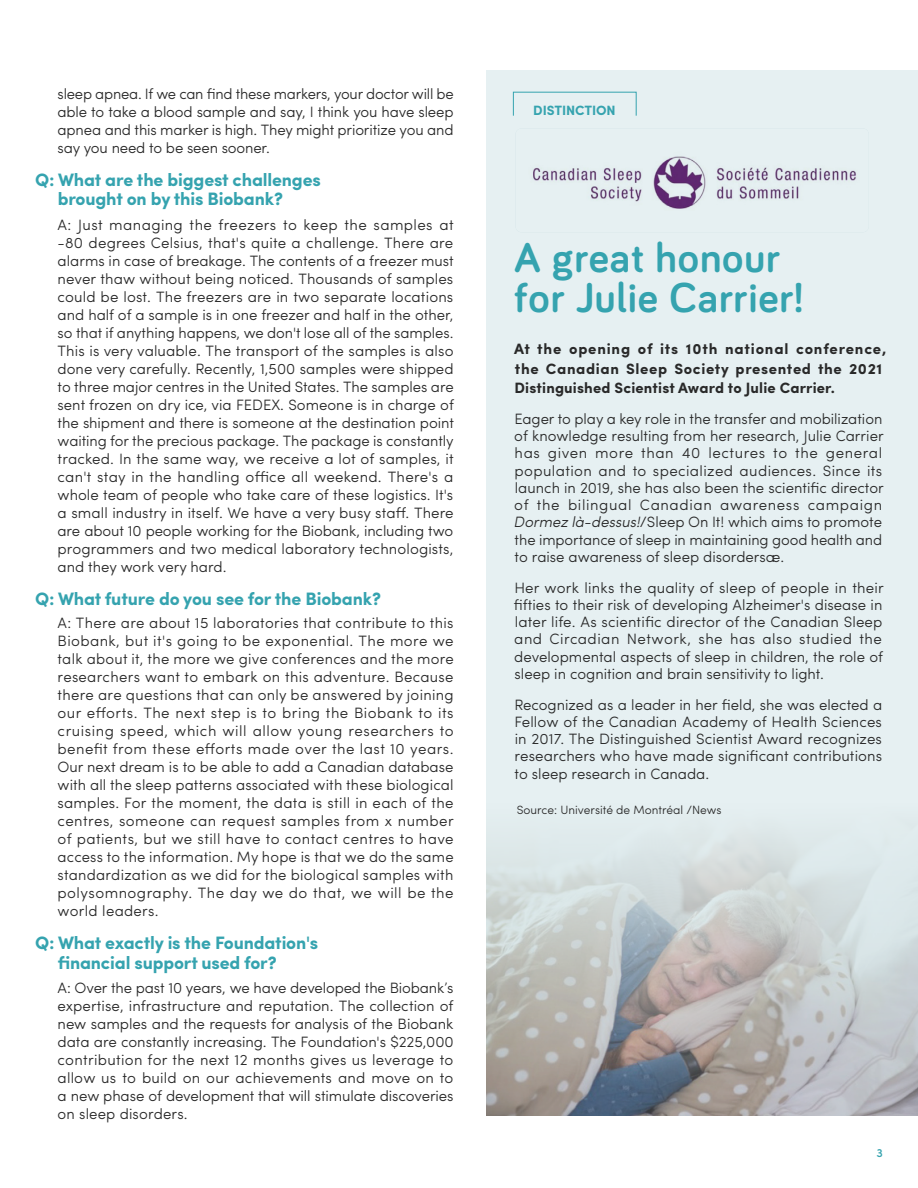
<style>
.page{position:relative;width:918px;height:1188px;background:#fff}
.page>*{position:absolute;margin:0;border:0;box-sizing:border-box;transform-origin:0 0}
.t1{font:700 42.9px/40px "Bariol";letter-spacing:.02em;color:#35a3af}
.t2{font:700 18px/19.5px "Sofia Pro";letter-spacing:-.01em;color:#35a3af}
.t3{font:300 15px/18px "Sofia Pro";color:#292929;text-align:justify}
.t4{font:700 15px/19.5px "Sofia Pro";letter-spacing:.04em;color:#292929}
.t5{font:700 13.5px "Sofia Pro";letter-spacing:-.01em;color:#35a3af}
.t6{font:300 12px "Sofia Pro";color:#292929}
.t7{font:500 12px "Sofia Pro";color:#35a3af}
.s1{font-style:italic}
</style>
<div class="page">
<div style="left:486px;top:70px;width:432px;height:1046px;background:#e6f0f2"></div>
<div style="left:513px;top:92px;width:124px;height:24px;border:1px solid #35a3af"></div>
<img style="left:533px;top:156px;width:323px;height:53px">
<img style="left:486px;top:834px;width:432px;height:282px">
<p class="t3" style="left:58px;top:84px;width:398px">sleep apnea. If we can find these markers, your doctor will be able to take a blood sample and say, I think you have sleep apnea and this marker is high. They might prioritize you and say you need to be seen sooner.</p>
<p class="t2" style="left:58px;top:169px;width:265px;text-indent:-23px">Q: What are the biggest challenges brought on by this Biobank?</p>
<p class="t3" style="left:58px;top:215px;width:398px">A: Just managing the freezers to keep the samples at -80 degrees Celsius, that's quite a challenge. There are alarms in case of breakage. The contents of a freezer must never thaw without being noticed. Thousands of samples could be lost. The freezers are in two separate locations and half of a sample is in one freezer and half in the other, so that if anything happens, we don't lose all of the samples.<br>This is very valuable. The transport of the samples is also done very carefully. Recently, 1,500 samples were shipped to three major centres in the United States. The samples are sent frozen on dry ice, via FEDEX. Someone is in charge of the shipment and there is someone at the destination point waiting for the precious package. The package is constantly tracked. In the same way, we receive a lot of samples, it can't stay in the handling office all weekend. There's a whole team of people who take care of these logistics. It's a small industry in itself. We have a very busy staff. There are about 10 people working for the Biobank, including two programmers and two medical laboratory technologists, and they work very hard.</p>
<p class="t2" style="left:35px;top:588px;width:347px">Q: What future do you see for the Biobank?</p>
<p class="t3" style="left:58px;top:613px;width:398px">A: There are about 15 laboratories that contribute to this Biobank, but it's going to be exponential. The more we talk about it, the more we give conferences and the more researchers want to embark on this adventure. Because there are questions that can only be answered by joining our efforts. The next step is to bring the Biobank to its cruising speed, which will allow young researchers to benefit from these efforts made over the last 10 years.<br>Our next dream is to be able to add a Canadian database with all the sleep patterns associated with these biological samples. For the moment, the data is still in each of the centres, someone can request samples from x number of patients, but we still have to contact centres to have access to the information. My hope is that we do the same standardization as we did for the biological samples with polysomnography. The day we do that, we will be the world leaders.</p>
<p class="t2" style="left:58px;top:932px;width:262px;text-indent:-23px">Q: What exactly is the Foundation's financial support used for?</p>
<p class="t3" style="left:58px;top:978px;width:398px">A: Over the past 10 years, we have developed the Biobank’s expertise, infrastructure and reputation. The collection of new samples and the requests for analysis of the Biobank data are constantly increasing. The Foundation's $225,000 contribution for the next 12 months gives us leverage to allow us to build on our achievements and move on to a new phase of development that will stimulate discoveries on sleep disorders.</p>
<p class="t5" style="left:533px;top:100px;width:84px">DISTINCTION</p>
<h1 class="t1" style="left:514px;top:236px;width:291px">A great honour for Julie Carrier!</h1>
<p class="t4" style="left:514px;top:338px;width:374px">At the opening of its 10th national conference, the Canadian Sleep Society presented the 2021<br>Distinguished Scientist Award to Julie Carrier.</p>
<p class="t3" style="left:514px;top:409px;width:372px;line-height:17.2px">Eager to play a key role in the transfer and mobilization of knowledge resulting from her research, Julie Carrier has given more than 40 lectures to the general population and to specialized audiences. Since its launch in 2019, she has also been the scientific director of the bilingual Canadian awareness campaign <span class="s1">Dormez là-dessus!</span>/Sleep On It! which aims to promote the importance of sleep in maintaining good health and to raise awareness of sleep disordersæ.</p>
<p class="t3" style="left:514px;top:578px;width:371px;line-height:17.2px;text-align:left">Her work links the quality of sleep of people in their fifties to their risk of developing Alzheimer's disease in later life. As scientific director of the Canadian Sleep and Circadian Network, she has also studied the developmental aspects of sleep in children, the role of sleep in cognition and brain sensitivity to light.</p>
<p class="t3" style="left:514px;top:695px;width:369px;line-height:17.2px">Recognized as a leader in her field, she was elected a Fellow of the Canadian Academy of Health Sciences in 2017. The Distinguished Scientist Award recognizes researchers who have made significant contributions to sleep research in Canada.</p>
<p class="t6" style="left:517px;top:801px;width:206px">Source: Université de Montréal /News</p>
<p class="t7" style="left:876px;top:1143px;width:8px">3</p>
</div>
